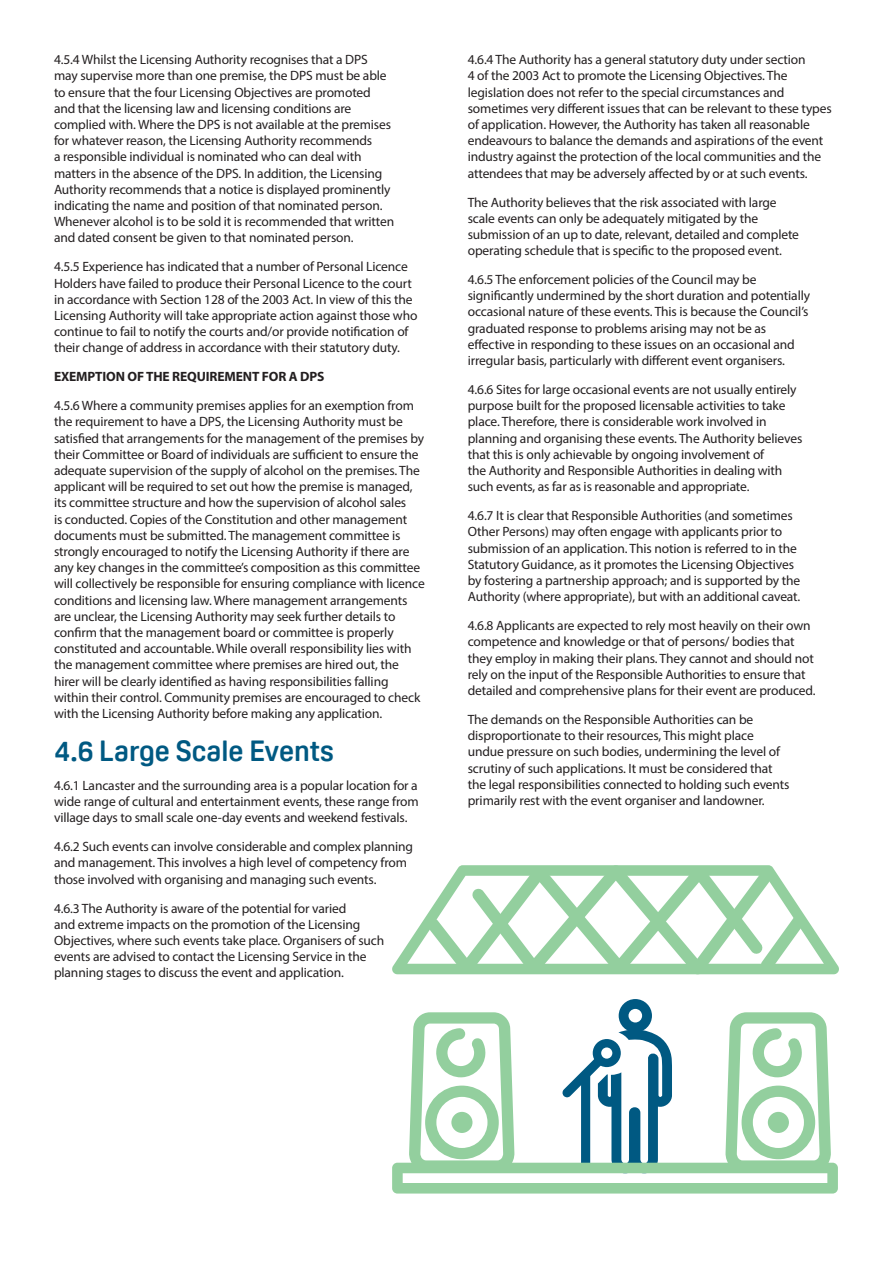
<style>
.page{position:relative;width:893px;height:1263px;background:#fff}
.page>*{position:absolute;margin:0;border:0;box-sizing:border-box;transform-origin:0 0}
.Sub_Head{font:700 28.5px "Oscine";color:#005982}
.Body{font:13.5px/16.2px "Myriad Pro";letter-spacing:-.01em;color:#231f20}
.Body-2{font:700 13.5px "Myriad Pro";letter-spacing:-.01em;color:#231f20}
</style>
<div class="page">
<svg style="left:392px;top:916px;width:447px;height:58px"></svg>
<svg style="left:392px;top:999px;width:446px;height:194px"></svg>
<svg style="left:426px;top:865px;width:380px;height:109px"></svg>
<p class="Body" style="left:54px;top:51px;width:342px">4.5.4 Whilst the Licensing Authority recognises that a DPS may supervise more than one premise, the DPS must be able to ensure that the four Licensing Objectives are promoted and that the licensing law and licensing conditions are complied with. Where the DPS is not available at the premises for whatever reason, the Licensing Authority recommends<br>a responsible individual is nominated who can deal with matters in the absence of the DPS. In addition, the Licensing Authority recommends that a notice is displayed prominently indicating the name and position of that nominated person.<br>Whenever alcohol is to be sold it is recommended that written and dated consent be given to that nominated person.</p>
<p class="Body" style="left:54px;top:258px;width:365px">4.5.5 Experience has indicated that a number of Personal Licence Holders have failed to produce their Personal Licence to the court in accordance with Section 128 of the 2003 Act. In view of this the Licensing Authority will take appropriate action against those who continue to fail to notify the courts and/or provide notification of their change of address in accordance with their statutory duty.</p>
<p class="Body-2" style="left:54px;top:368px;width:272px">EXEMPTION OF THE REQUIREMENT FOR A DPS</p>
<p class="Body" style="left:54px;top:397px;width:372px">4.5.6 Where a community premises applies for an exemption from the requirement to have a DPS, the Licensing Authority must be satisfied that arrangements for the management of the premises by their Committee or Board of individuals are sufficient to ensure the adequate supervision of the supply of alcohol on the premises. The applicant will be required to set out how the premise is managed, its committee structure and how the supervision of alcohol sales<br>is conducted. Copies of the Constitution and other management documents must be submitted. The management committee is strongly encouraged to notify the Licensing Authority if there are any key changes in the committee’s composition as this committee will collectively be responsible for ensuring compliance with licence conditions and licensing law. Where management arrangements are unclear, the Licensing Authority may seek further details to confirm that the management board or committee is properly constituted and accountable. While overall responsibility lies with the management committee where premises are hired out, the hirer will be clearly identified as having responsibilities falling within their control. Community premises are encouraged to check with the Licensing Authority before making any application.</p>
<p class="Sub_Head" style="left:54px;top:735px;width:282px">4.6 Large Scale Events</p>
<p class="Body" style="left:54px;top:777px;width:366px;text-align:justify">4.6.1 Lancaster and the surrounding area is a popular location for a wide range of cultural and entertainment events, these range from village days to small scale one-day events and weekend festivals.</p>
<p class="Body" style="left:54px;top:838px;width:361px">4.6.2 Such events can involve considerable and complex planning and management. This involves a high level of competency from those involved with organising and managing such events.</p>
<p class="Body" style="left:54px;top:900px;width:332px">4.6.3 The Authority is aware of the potential for varied<br>and extreme impacts on the promotion of the Licensing Objectives, where such events take place. Organisers of such events are advised to contact the Licensing Service in the planning stages to discuss the event and application.</p>
<p class="Body" style="left:468px;top:51px;width:366px">4.6.4 The Authority has a general statutory duty under section<br>4 of the 2003 Act to promote the Licensing Objectives. The legislation does not refer to the special circumstances and sometimes very different issues that can be relevant to these types of application. However, the Authority has taken all reasonable endeavours to balance the demands and aspirations of the event industry against the protection of the local communities and the attendees that may be adversely affected by or at such events.</p>
<p class="Body" style="left:468px;top:194px;width:333px">The Authority believes that the risk associated with large scale events can only be adequately mitigated by the submission of an up to date, relevant, detailed and complete operating schedule that is specific to the proposed event.</p>
<p class="Body" style="left:468px;top:271px;width:344px">4.6.5 The enforcement policies of the Council may be significantly undermined by the short duration and potentially occasional nature of these events. This is because the Council’s graduated response to problems arising may not be as effective in responding to these issues on an occasional and irregular basis, particularly with different event organisers.</p>
<p class="Body" style="left:468px;top:381px;width:336px">4.6.6 Sites for large occasional events are not usually entirely purpose built for the proposed licensable activities to take place. Therefore, there is considerable work involved in planning and organising these events. The Authority believes that this is only achievable by ongoing involvement of<br>the Authority and Responsible Authorities in dealing with such events, as far as is reasonable and appropriate.</p>
<p class="Body" style="left:468px;top:507px;width:334px">4.6.7 It is clear that Responsible Authorities (and sometimes Other Persons) may often engage with applicants prior to submission of an application. This notion is referred to in the Statutory Guidance, as it promotes the Licensing Objectives by fostering a partnership approach; and is supported by the Authority (where appropriate), but with an additional caveat.</p>
<p class="Body" style="left:468px;top:617px;width:349px">4.6.8 Applicants are expected to rely most heavily on their own competence and knowledge or that of persons/ bodies that they employ in making their plans. They cannot and should not rely on the input of the Responsible Authorities to ensure that detailed and comprehensive plans for their event are produced.</p>
<p class="Body" style="left:468px;top:711px;width:323px">The demands on the Responsible Authorities can be disproportionate to their resources, This might place undue pressure on such bodies, undermining the level of scrutiny of such applications. It must be considered that the legal responsibilities connected to holding such events primarily rest with the event organiser and landowner.</p>
</div>
